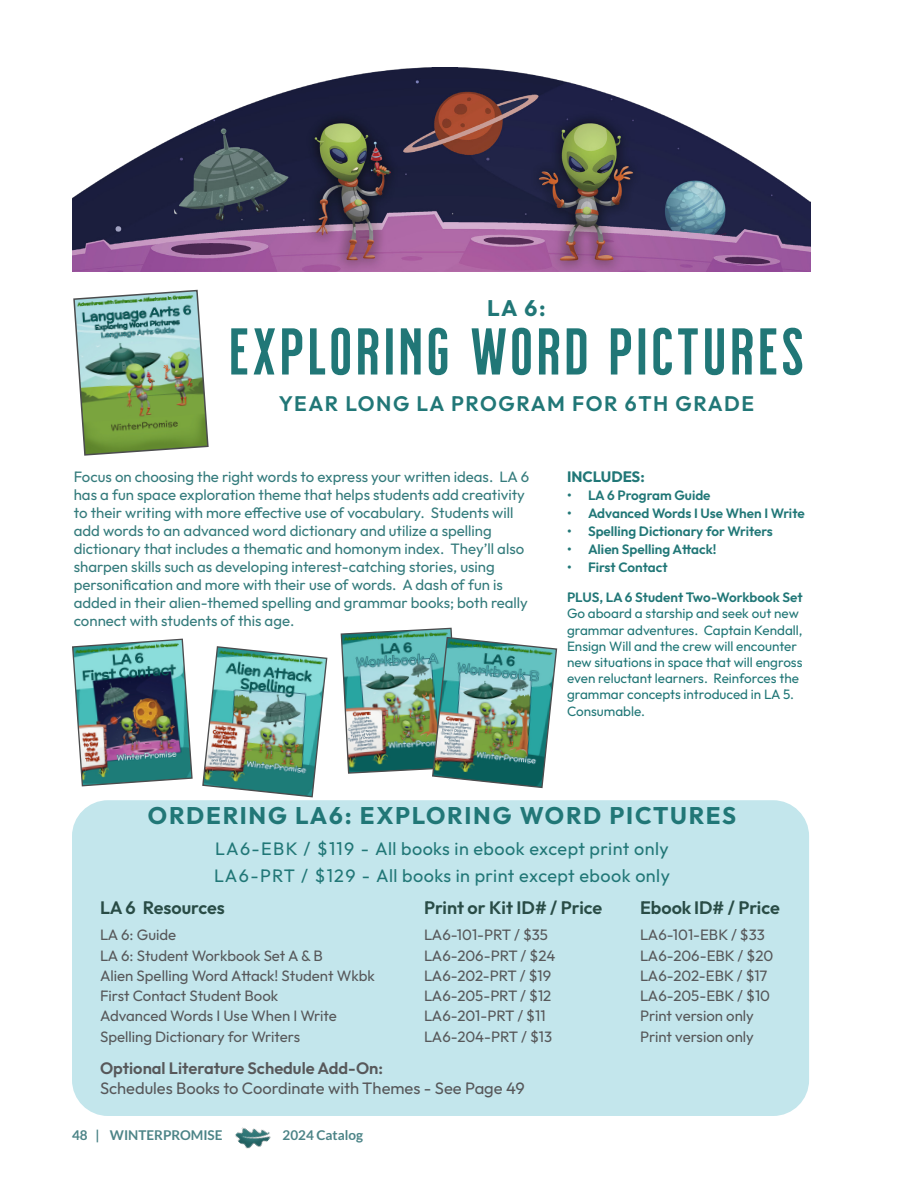
<style>
.page{position:relative;width:918px;height:1188px;background:#fff}
.page>*{position:absolute;margin:0;border:0;box-sizing:border-box;transform-origin:0 0}
.t1{font:66px "Milkstore 02 Clean";letter-spacing:.05em;color:#217777}
.t2{font:700 24px "Outfit";letter-spacing:.07em;color:#217777}
.t3{font:700 22.5px "Outfit";color:#217777}
.t4{font:600 21px "Outfit";letter-spacing:.07em;color:#217777}
.t5{font:18px "Outfit";letter-spacing:.025em;color:#217777}
.t6{font:600 18px "Outfit";color:#294c46}
.t7{font:16.5px "Outfit";color:#57585a}
.t8{font:600 16.5px "Outfit";color:#57585a}
.t9{font:15px/18px "Outfit";color:#347b7c}
.t10{font:15px "Outfit";color:#57585a}
.t11{font:700 15px "Outfit";color:#217777}
.t12{font:13.5px/16.2px "Outfit";color:#217777}
.t13{font:600 13.5px "Outfit";color:#217777}
.t14{font:700 13.5px "Lato";color:#4c8487}
</style>
<div class="page">
<img style="left:73px;top:289px;width:136px;height:167px">
<div style="left:72px;top:800px;width:737px;height:316px;background:#c3e6ec;border-radius:36px"></div>
<img style="left:73px;top:68px;width:738px;height:204px">
<img style="left:235px;top:1127px;width:36px;height:22px">
<img style="left:72px;top:638px;width:121px;height:149px">
<img style="left:202px;top:646px;width:126px;height:152px">
<img style="left:340px;top:627px;width:218px;height:162px">
<p class="t3" style="left:487px;top:293px;width:60px">LA 6:</p>
<p class="t1" style="left:229px;top:316px;width:577px">EXPLORING WORD PICTURES</p>
<p class="t4" style="left:279px;top:389px;width:477px">YEAR LONG LA PROGRAM FOR 6TH GRADE</p>
<p class="t9" style="left:74px;top:468px;width:457px">Focus on choosing the right words to express your written ideas. LA 6 has a fun space exploration theme that helps students add creativity to their writing with more effective use of vocabulary. Students will add words to an advanced word dictionary and utilize a spelling dictionary that includes a thematic and homonym index. They’ll also sharpen skills such as developing interest-catching stories, using personification and more with their use of words. A dash of fun is added in their alien-themed spelling and grammar books; both really connect with students of this age.</p>
<p class="t11" style="left:567px;top:467px;width:79px">INCLUDES:</p>
<p class="t13" style="left:567px;top:487px;width:145px">• LA 6 Program Guide</p>
<p class="t13" style="left:567px;top:505px;width:239px">• Advanced Words I Use When I Write</p>
<p class="t13" style="left:567px;top:523px;width:207px">• Spelling Dictionary for Writers</p>
<p class="t13" style="left:567px;top:541px;width:151px">• Alien Spelling Attack!</p>
<p class="t13" style="left:567px;top:559px;width:102px">• First Contact</p>
<p class="t13" style="left:567px;top:589px;width:237px">PLUS, LA 6 Student Two-Workbook Set</p>
<p class="t12" style="left:567px;top:606px;width:237px">Go aboard a starship and seek out new grammar adventures. Captain Kendall, Ensign Will and the crew will encounter new situations in space that will engross even reluctant learners. Reinforces the grammar concepts introduced in LA 5.<br>Consumable.</p>
<p class="t2" style="left:148px;top:800px;width:590px">ORDERING LA6: EXPLORING WORD PICTURES</p>
<p class="t5" style="left:215px;top:837px;width:455px">LA6-EBK / $119 - All books in ebook except print only</p>
<p class="t5" style="left:214px;top:864px;width:457px">LA6-PRT / $129 - All books in print except ebook only</p>
<p class="t6" style="left:100px;top:896px;width:126px">LA 6 Resources</p>
<p class="t6" style="left:424px;top:896px;width:180px">Print or Kit ID# / Price</p>
<p class="t6" style="left:640px;top:896px;width:141px">Ebook ID# / Price</p>
<p class="t10" style="left:100px;top:925px;width:78px">LA 6: Guide</p>
<p class="t10" style="left:424px;top:925px;width:125px">LA6-101-PRT / $35</p>
<p class="t10" style="left:640px;top:925px;width:126px">LA6-101-EBK / $33</p>
<p class="t10" style="left:100px;top:946px;width:224px">LA 6: Student Workbook Set A &amp; B</p>
<p class="t10" style="left:424px;top:946px;width:133px">LA6-206-PRT / $24</p>
<p class="t10" style="left:640px;top:946px;width:135px">LA6-206-EBK / $20</p>
<p class="t10" style="left:100px;top:966px;width:277px">Alien Spelling Word Attack! Student Wkbk</p>
<p class="t10" style="left:424px;top:966px;width:129px">LA6-202-PRT / $19</p>
<p class="t10" style="left:640px;top:966px;width:129px">LA6-202-EBK / $17</p>
<p class="t10" style="left:100px;top:986px;width:180px">First Contact Student Book</p>
<p class="t10" style="left:424px;top:986px;width:129px">LA6-205-PRT / $12</p>
<p class="t10" style="left:640px;top:986px;width:132px">LA6-205-EBK / $10</p>
<p class="t10" style="left:100px;top:1006px;width:238px">Advanced Words I Use When I Write</p>
<p class="t10" style="left:424px;top:1006px;width:123px">LA6-201-PRT / $11</p>
<p class="t10" style="left:640px;top:1006px;width:115px">Print version only</p>
<p class="t10" style="left:100px;top:1027px;width:202px">Spelling Dictionary for Writers</p>
<p class="t10" style="left:424px;top:1027px;width:130px">LA6-204-PRT / $13</p>
<p class="t10" style="left:640px;top:1027px;width:115px">Print version only</p>
<p class="t8" style="left:100px;top:1057px;width:285px">Optional Literature Schedule Add-On:</p>
<p class="t7" style="left:100px;top:1078px;width:426px">Schedules Books to Coordinate with Themes - See Page 49</p>
<p class="t14" style="left:72px;top:1128px;width:152px">48 | WINTERPROMISE</p>
<p class="t14" style="left:283px;top:1128px;width:82px">2024 Catalog</p>
</div>
